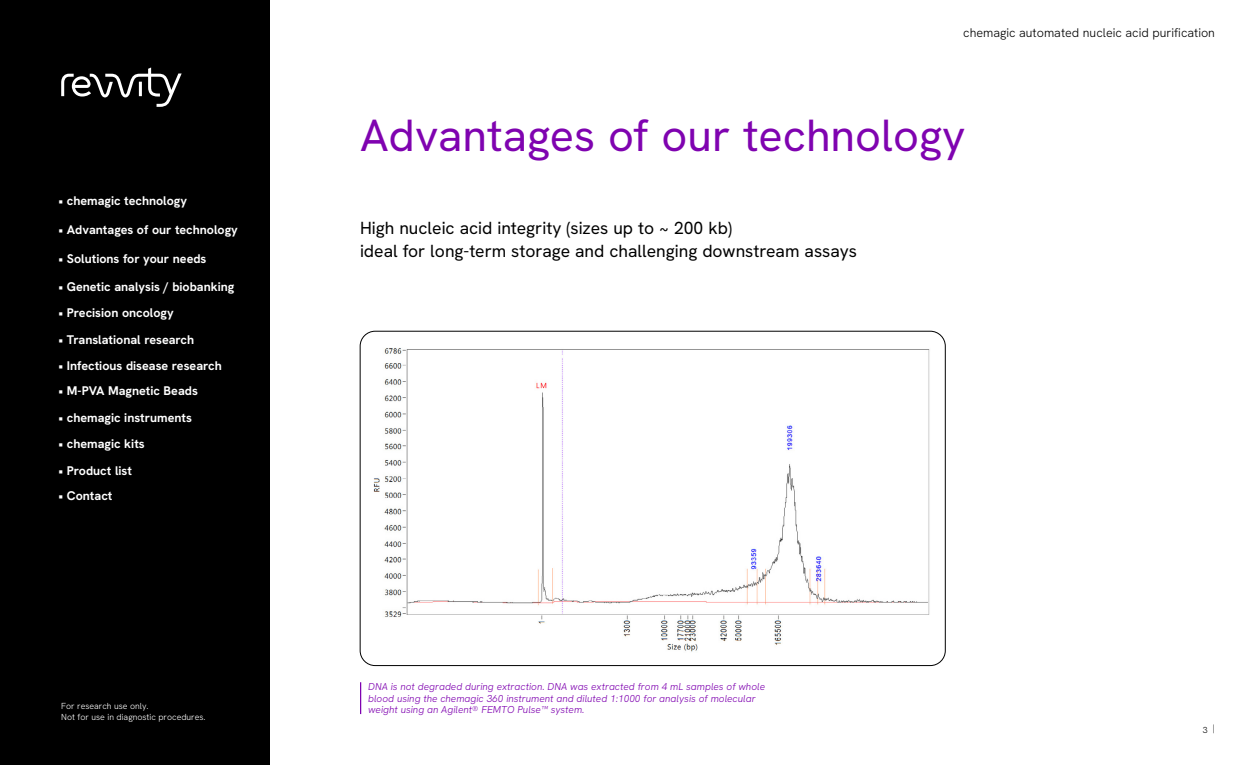
<style>
.page{position:relative;width:1260px;height:765px;background:#fff}
.page>*{position:absolute;margin:0;border:0;box-sizing:border-box;transform-origin:0 0}
.t1{font:45px "Hanken Grotesk";color:#7f03b0}
.t2{font:17.5px/22.5px "Hanken Grotesk";color:#000}
.t3{font:700 12.5px "Hanken Grotesk";color:#fff}
.t4{font:300 12.5px "Hanken Grotesk";color:#000}
.t5{font:italic 10px/11.2px "Hanken Grotesk";color:#7f03b0}
.t6{font:300 8.75px/11.2px "Hanken Grotesk";color:#fff}
.t7{font:300 8.75px "Hanken Grotesk";color:#000}
</style>
<div class="page">
<div style="left:0;top:0;width:270px;height:765px;background:#000"></div>
<svg style="left:61px;top:68px;width:121px;height:39px"></svg>
<img style="left:373px;top:348px;width:557px;height:304px">
<hr style="left:360px;top:682px;width:1px;height:32px;background:#7f03b0">
<p class="t3" style="left:59px;top:193px;width:130px">• chemagic technology</p>
<p class="t3" style="left:59px;top:222px;width:181px">• Advantages of our technology</p>
<p class="t3" style="left:59px;top:251px;width:149px">• Solutions for your needs</p>
<p class="t3" style="left:59px;top:278px;width:177px">• Genetic analysis / biobanking</p>
<p class="t3" style="left:59px;top:305px;width:117px">• Precision oncology</p>
<p class="t3" style="left:59px;top:332px;width:137px">• Translational research</p>
<p class="t3" style="left:59px;top:358px;width:165px">• Infectious disease research</p>
<p class="t3" style="left:59px;top:383px;width:141px">• M-PVA Magnetic Beads</p>
<p class="t3" style="left:59px;top:409px;width:135px">• chemagic instruments</p>
<p class="t3" style="left:59px;top:436px;width:88px">• chemagic kits</p>
<p class="t3" style="left:59px;top:462px;width:75px">• Product list</p>
<p class="t3" style="left:59px;top:488px;width:55px">• Contact</p>
<p class="t6" style="left:61px;top:700px;width:146px">For research use only.<br>Not for use in diagnostic procedures.</p>
<p class="t4" style="left:963px;top:24px;width:253px">chemagic automated nucleic acid purification</p>
<h1 class="t1" style="left:360px;top:106px;width:607px">Advantages of our technology</h1>
<h2 class="t2" style="left:360px;top:217px;width:498px">High nucleic acid integrity (sizes up to ~ 200 kb)<br>ideal for long-term storage and challenging downstream assays</h2>
<p class="t5" style="left:368px;top:681px;width:398px">DNA is not degraded during extraction. DNA was extracted from 4 mL samples of whole blood using the chemagic 360 instrument and diluted 1:1000 for analysis of molecular weight using an Agilent® FEMTO Pulse™ system.</p>
<p class="t7" style="left:1203px;top:723px;width:14px">3 |</p>
</div>
